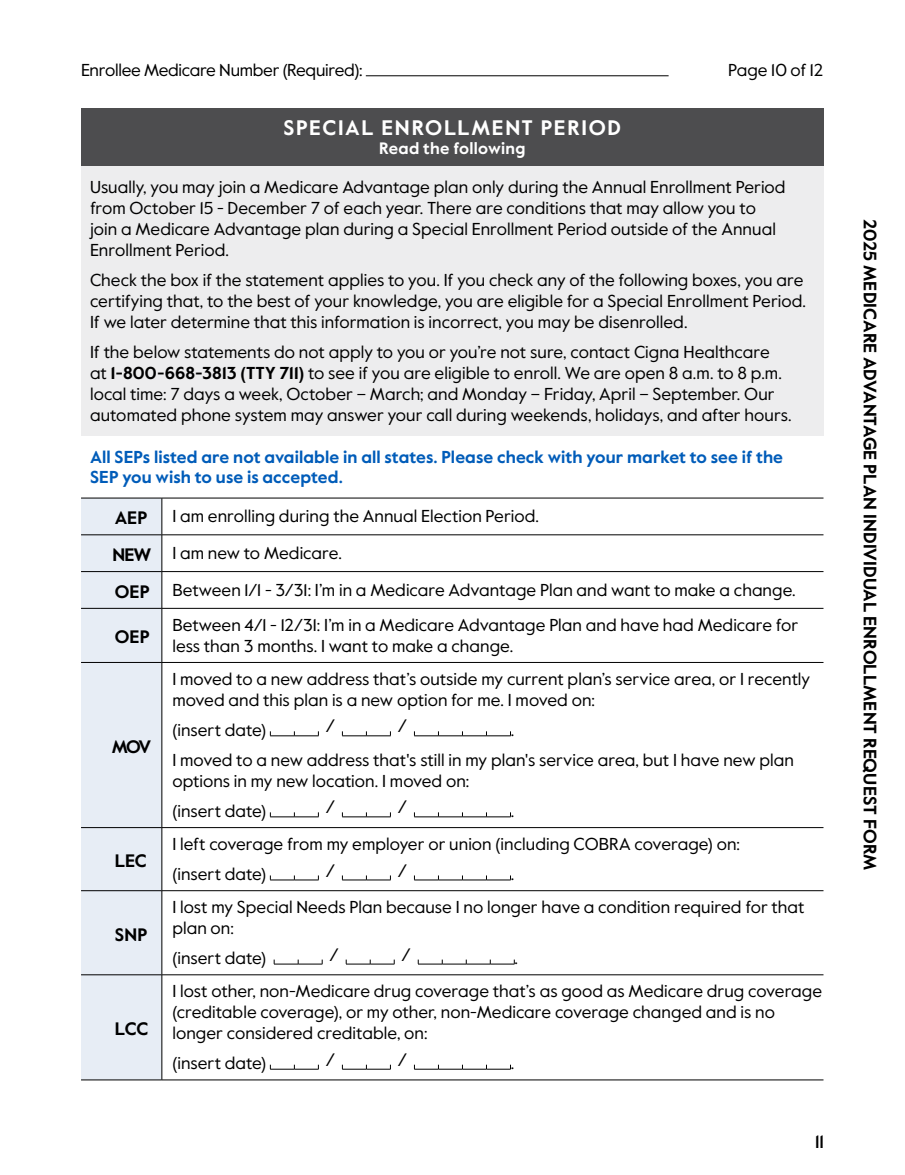
<style>
.page{position:relative;width:905px;height:1175px;background:#fff}
.page>*{position:absolute;margin:0;border:0;box-sizing:border-box;transform-origin:0 0}
.t1{font:700 21px "Value Sans Pro";letter-spacing:.08em;color:#fff}
.t2{font:700 18px "Value Sans Pro";color:#000}
.t3{font:18px "Value Sans Pro";color:#000}
.t4{font:500 18px "Value Sans Pro";color:#000}
.t5{font:17.25px/21px "Value Sans Pro";color:#000}
.t6{font:700 17.25px/19.5px "Value Sans Pro";letter-spacing:.005em;color:#005cb9}
.t7{font:700 16.5px "Value Sans Pro";letter-spacing:.015em;color:#fff}
.s1{font-weight:700}
</style>
<div class="page">
<div style="left:81px;top:108px;width:742px;height:58px;background:#4d4d4f"></div>
<div style="left:81px;top:166px;width:742px;height:270px;background:#ededee"></div>
<div style="left:81px;top:499px;width:81px;height:580px;background:#e7edf5"></div>
<hr style="left:162px;top:534px;width:661px;height:1px;background:#000">
<hr style="left:162px;top:498px;width:1px;height:36px;background:#000">
<hr style="left:81px;top:534px;width:81px;height:1px;background:#000">
<hr style="left:162px;top:498px;width:661px;height:1px;background:#000">
<hr style="left:81px;top:498px;width:81px;height:1px;background:#000">
<hr style="left:81px;top:571px;width:81px;height:1px;background:#000">
<hr style="left:162px;top:571px;width:661px;height:1px;background:#000">
<hr style="left:81px;top:608px;width:81px;height:1px;background:#000">
<hr style="left:162px;top:608px;width:661px;height:1px;background:#000">
<hr style="left:81px;top:662px;width:81px;height:1px;background:#000">
<hr style="left:162px;top:662px;width:661px;height:1px;background:#000">
<hr style="left:81px;top:827px;width:81px;height:1px;background:#000">
<hr style="left:162px;top:827px;width:661px;height:1px;background:#000">
<hr style="left:81px;top:974px;width:81px;height:1px;background:#000">
<hr style="left:162px;top:974px;width:661px;height:1px;background:#000">
<hr style="left:81px;top:1079px;width:81px;height:1px;background:#000">
<hr style="left:162px;top:1079px;width:661px;height:1px;background:#000">
<hr style="left:162px;top:535px;width:1px;height:36px;background:#000">
<hr style="left:162px;top:572px;width:1px;height:36px;background:#000">
<hr style="left:162px;top:608px;width:1px;height:54px;background:#000">
<hr style="left:162px;top:662px;width:1px;height:165px;background:#000">
<hr style="left:162px;top:827px;width:1px;height:63px;background:#000">
<hr style="left:81px;top:890px;width:81px;height:1px;background:#000">
<hr style="left:162px;top:890px;width:661px;height:1px;background:#000">
<hr style="left:162px;top:891px;width:1px;height:83px;background:#000">
<hr style="left:162px;top:975px;width:1px;height:104px;background:#000">
<svg style="left:270px;top:731px;width:49px;height:5px"></svg>
<svg style="left:342px;top:731px;width:49px;height:5px"></svg>
<svg style="left:414px;top:731px;width:97px;height:5px"></svg>
<svg style="left:270px;top:812px;width:49px;height:5px"></svg>
<svg style="left:342px;top:812px;width:49px;height:5px"></svg>
<svg style="left:414px;top:812px;width:97px;height:5px"></svg>
<svg style="left:270px;top:875px;width:49px;height:5px"></svg>
<svg style="left:342px;top:875px;width:49px;height:5px"></svg>
<svg style="left:414px;top:875px;width:97px;height:5px"></svg>
<svg style="left:274px;top:959px;width:49px;height:5px"></svg>
<svg style="left:346px;top:959px;width:49px;height:5px"></svg>
<svg style="left:418px;top:959px;width:97px;height:5px"></svg>
<svg style="left:270px;top:1064px;width:49px;height:5px"></svg>
<svg style="left:342px;top:1064px;width:49px;height:5px"></svg>
<svg style="left:414px;top:1064px;width:97px;height:5px"></svg>
<hr style="left:366px;top:75px;width:302px;height:1px;background:#000">
<p class="t5" style="left:81px;top:60px;width:283px">Enrollee Medicare Number (Required):</p>
<p class="t5" style="left:728px;top:60px;width:97px">Page 10 of 12</p>
<h2 class="t1" style="left:283px;top:115px;width:339px">SPECIAL ENROLLMENT PERIOD</h2>
<p class="t7" style="left:379px;top:138px;width:148px">Read the following</p>
<p class="t5" style="left:90px;top:177px;width:697px">Usually, you may join a Medicare Advantage plan only during the Annual Enrollment Period from October 15 - December 7 of each year. There are conditions that may allow you to join a Medicare Advantage plan during a Special Enrollment Period outside of the Annual Enrollment Period.</p>
<p class="t5" style="left:90px;top:270px;width:717px">Check the box if the statement applies to you. If you check any of the following boxes, you are certifying that, to the best of your knowledge, you are eligible for a Special Enrollment Period.<br>If we later determine that this information is incorrect, you may be disenrolled.</p>
<p class="t5" style="left:90px;top:342px;width:703px">If the below statements do not apply to you or you’re not sure, contact Cigna Healthcare<br>at <span class="s1">1-800-668-3813 (TTY 711)</span> to see if you are eligible to enroll. We are open 8 a.m. to 8 p.m. local time: 7 days a week, October – March; and Monday – Friday, April – September. Our automated phone system may answer your call during weekends, holidays, and after hours.</p>
<p class="t6" style="left:90px;top:448px;width:694px">All SEPs listed are not available in all states. Please check with your market to see if the<br>SEP you wish to use is accepted.</p>
<p class="t2" style="left:115px;top:507px;width:34px">AEP</p>
<p class="t5" style="left:172px;top:506px;width:368px">I am enrolling during the Annual Election Period.</p>
<p class="t2" style="left:113px;top:544px;width:40px">NEW</p>
<p class="t5" style="left:172px;top:543px;width:171px">I am new to Medicare.</p>
<p class="t2" style="left:115px;top:580px;width:37px">OEP</p>
<p class="t5" style="left:172px;top:580px;width:625px">Between 1/1 - 3/31: I’m in a Medicare Advantage Plan and want to make a change.</p>
<p class="t2" style="left:115px;top:626px;width:37px">OEP</p>
<p class="t5" style="left:172px;top:615px;width:627px">Between 4/1 - 12/31: I’m in a Medicare Advantage Plan and have had Medicare for less than 3 months. I want to make a change.</p>
<p class="t2" style="left:112px;top:735px;width:41px">MOV</p>
<p class="t2" style="left:115px;top:850px;width:34px">LEC</p>
<p class="t2" style="left:115px;top:923px;width:34px">SNP</p>
<p class="t2" style="left:115px;top:1018px;width:35px">LCC</p>
<p class="t5" style="left:172px;top:669px;width:639px">I moved to a new address that’s outside my current plan’s service area, or I recently moved and this plan is a new option for me. I moved on:</p>
<p class="t5" style="left:172px;top:720px;width:95px">(insert date)</p>
<p class="t3" style="left:326px;top:715px;width:11px">/</p>
<p class="t3" style="left:398px;top:715px;width:11px">/</p>
<p class="t5" style="left:172px;top:715px;width:623px;line-height:30px;text-indent:338px">.<br>I moved to a new address that's still in my plan's service area, but I have new plan</p>
<p class="t5" style="left:172px;top:766px;width:298px;line-height:30px">options in my new location. I moved on: (insert date)</p>
<p class="t3" style="left:326px;top:796px;width:11px">/</p>
<p class="t3" style="left:398px;top:796px;width:11px">/</p>
<p class="t5" style="left:510px;top:801px;width:5px">.</p>
<p class="t5" style="left:172px;top:829px;width:569px;line-height:30px">I left coverage from my employer or union (including COBRA coverage) on: (insert date)</p>
<p class="t3" style="left:326px;top:859px;width:11px">/</p>
<p class="t3" style="left:398px;top:859px;width:11px">/</p>
<p class="t5" style="left:510px;top:864px;width:5px">.</p>
<p class="t5" style="left:172px;top:897px;width:633px">I lost my Special Needs Plan because I no longer have a condition required for that plan on:</p>
<p class="t5" style="left:172px;top:948px;width:95px">(insert date)</p>
<p class="t3" style="left:329px;top:943px;width:11px">/</p>
<p class="t3" style="left:401px;top:943px;width:11px">/</p>
<p class="t5" style="left:514px;top:948px;width:5px">.</p>
<p class="t5" style="left:172px;top:981px;width:651px">I lost other, non-Medicare drug coverage that’s as good as Medicare drug coverage (creditable coverage), or my other, non-Medicare coverage changed and is no longer considered creditable, on:</p>
<p class="t5" style="left:172px;top:1053px;width:95px">(insert date)</p>
<p class="t3" style="left:326px;top:1048px;width:11px">/</p>
<p class="t3" style="left:398px;top:1048px;width:11px">/</p>
<p class="t5" style="left:510px;top:1053px;width:5px">.</p>
<p class="t4" style="left:815px;top:1130px;width:10px">11</p>
<p class="t2" style="left:881px;top:219px;width:653px;rotate:90deg">2025 MEDICARE ADVANTAGE PLAN INDIVIDUAL ENROLLMENT REQUEST FORM</p>
</div>
